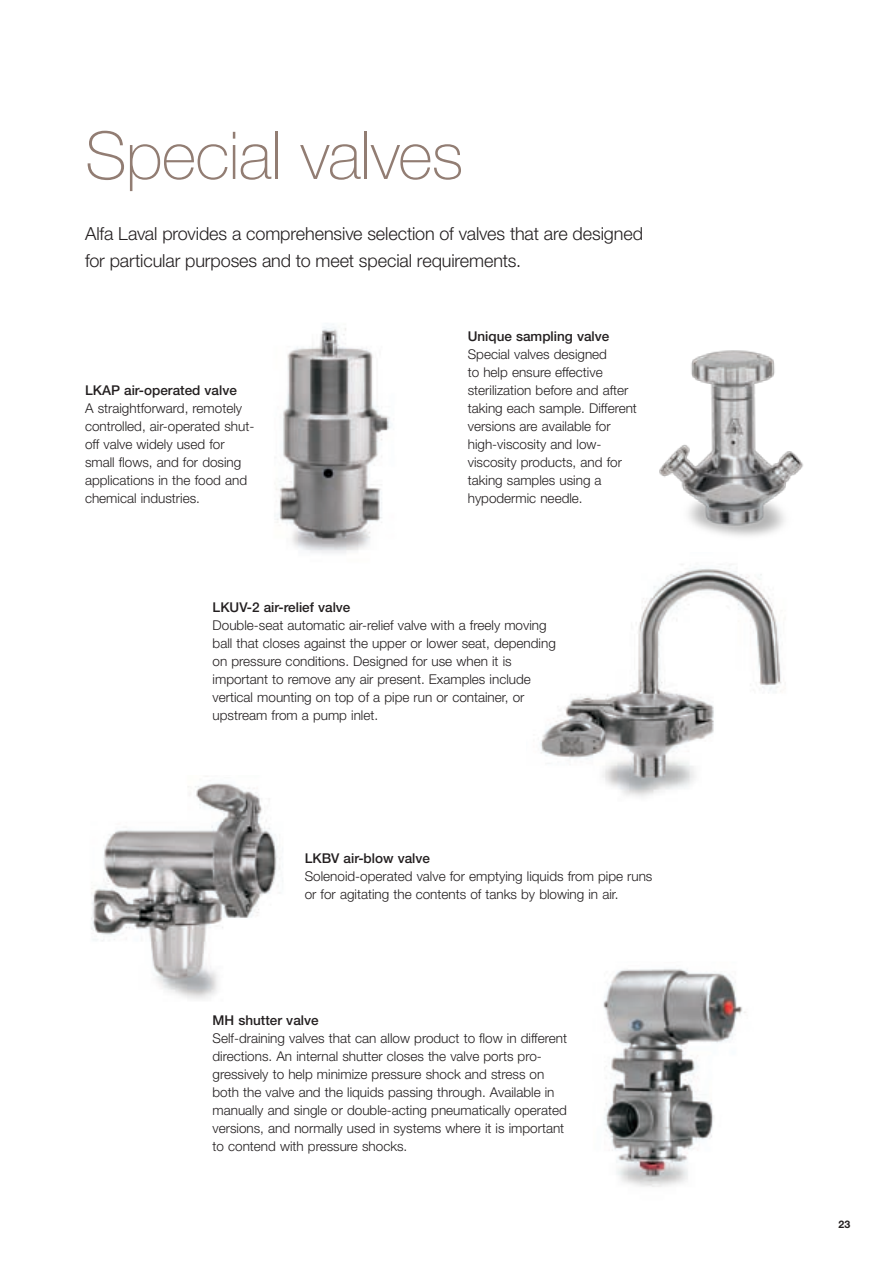
<style>
.page{position:relative;width:893px;height:1263px;background:#fff}
.page>*{position:absolute;margin:0;border:0;box-sizing:border-box;transform-origin:0 0}
.t1{font:100 66px "Helvetica Neue LT Std";letter-spacing:-.015em;color:#927d73}
.t2{font:300 18px/27px "Helvetica Neue LT Std";letter-spacing:-.005em;color:#231f20}
.t3{font:300 13.5px/18px "Helvetica Neue LT Std";color:#231f20}
.t4{font:500 13.5px "Helvetica Neue LT Std";color:#231f20}
.t5{font:700 10.5px "Helvetica Neue LT Std";color:#231f20}
</style>
<div class="page">
<img style="left:91px;top:783px;width:192px;height:216px">
<img style="left:275px;top:327px;width:116px;height:226px">
<img style="left:540px;top:564px;width:242px;height:233px">
<img style="left:659px;top:350px;width:144px;height:186px">
<img style="left:603px;top:969px;width:143px;height:218px">
<h1 class="t1" style="left:85px;top:118px;width:380px">Special valves</h1>
<h2 class="t2" style="left:85px;top:220px;width:559px">Alfa Laval provides a comprehensive selection of valves that are designed for particular purposes and to meet special requirements.</h2>
<p class="t4" style="left:85px;top:382px;width:153px">LKAP air-operated valve</p>
<p class="t3" style="left:85px;top:399px;width:171px">A straightforward, remotely controlled, air-operated shut&shy;off valve widely used for small flows, and for dosing applications in the food and chemical industries.</p>
<p class="t4" style="left:468px;top:328px;width:143px">Unique sampling valve</p>
<p class="t3" style="left:468px;top:345px;width:171px">Special valves designed<br>to help ensure effective sterilization before and after taking each sample. Different versions are available for high-viscosity and low&shy;viscosity products, and for taking samples using a hypodermic needle.</p>
<p class="t4" style="left:213px;top:599px;width:139px">LKUV-2 air-relief valve</p>
<p class="t3" style="left:213px;top:616px;width:345px">Double-seat automatic air-relief valve with a freely moving ball that closes against the upper or lower seat, depending on pressure conditions. Designed for use when it is important to remove any air present. Examples include vertical mounting on top of a pipe run or container, or upstream from a pump inlet.</p>
<p class="t4" style="left:305px;top:850px;width:127px">LKBV air-blow valve</p>
<p class="t3" style="left:305px;top:867px;width:349px">Solenoid-operated valve for emptying liquids from pipe runs or for agitating the contents of tanks by blowing in air.</p>
<p class="t4" style="left:213px;top:1012px;width:108px">MH shutter valve</p>
<p class="t3" style="left:213px;top:1028px;width:356px">Self-draining valves that can allow product to flow in different directions. An internal shutter closes the valve ports pro&shy;gressively to help minimize pressure shock and stress on both the valve and the liquids passing through. Available in manually and single or double-acting pneumatically operated versions, and normally used in systems where it is important to contend with pressure shocks.</p>
<p class="t5" style="left:838px;top:1218px;width:14px">23</p>
</div>
